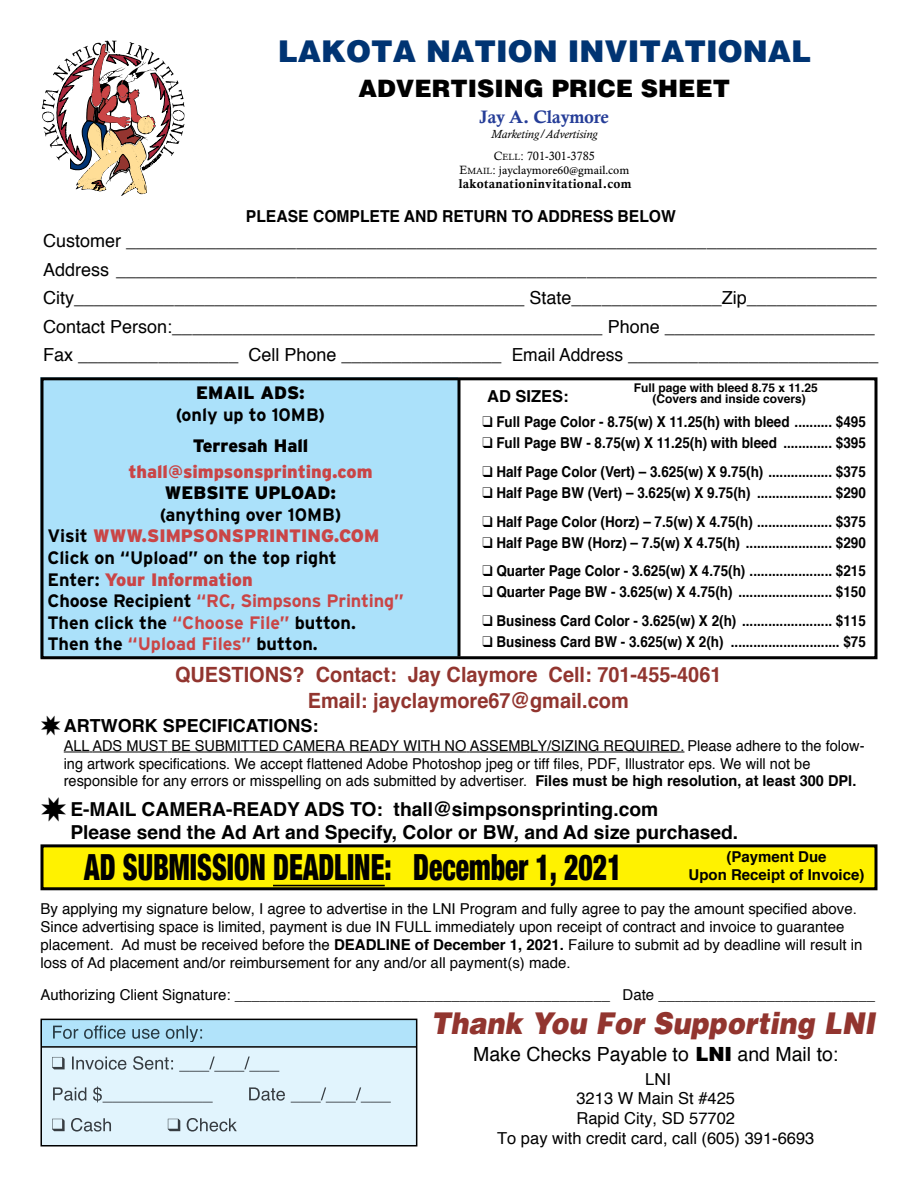
<style>
.page{position:relative;width:918px;height:1188px;background:#fff}
.page>*{position:absolute;margin:0;border:0;box-sizing:border-box;transform-origin:0 0}
.t1{font:900 condensed 36px "Helvetica Neue";color:#000;scale:.77 1}
.t2{font:italic 900 30px "Helvetica";color:#92352f;scale:.9 1}
.t3{font:900 30px "Helvetica";color:#003473}
.t4{font:900 24px "Helvetica";color:#000}
.t5{font:700 21px/25.2px "Helvetica";color:#92352f;scale:.95 1}
.t6{font:19.5px "Helvetica";color:#000}
.t7{font:700 19.2px/23.1px "Helvetica";color:#000}
.t8{font:18px/28.5px "Helvetica";color:#000}
.t9{font:700 18px/21.6px "Interstate";color:#000}
.t10{font:900 18px "Interstate";color:#000}
.t11{font:900 18px "Interstate";color:#ca4546}
.t12{font:700 18px "Helvetica";color:#000}
.t13{font:18px "Calis MT Bol";letter-spacing:-.015em;color:#253d98}
.t14{font:16.5px/19.8px "Helvetica";color:#000;text-align:center}
.t15{font:700 16.5px "Helvetica";color:#000;scale:.95 1}
.t16{font:700 16.5px "Helvetica";color:#000}
.t17{font:15px/18px "Helvetica";color:#000}
.t18{font:700 15px "Helvetica";color:#000;scale:.9 1}
.t19{font:700 15px/18px "Helvetica";color:#000;text-align:center}
.t20{font:12.75px "Calis MT Bol";letter-spacing:.025em;color:#000}
.t21{font:700 12px/10.5px "Helvetica";color:#000;text-align:center}
.t22{font:italic 12px/21.6px "Calisto";color:#000}
.t23{font:500 12px "Minion Pro";color:#000}
.s1{font-style:normal}
.s2{font-style:normal;font-size:9px}
.s3{font-family:"Calisto";font-weight:400}
.s4{font-family:"Calisto";font-weight:400;font-size:9px}
.s5{font-weight:900;color:#ca4546}
.s6{color:#ca4546}
.s7{font-weight:700}
.s8{font-weight:900}
</style>
<div class="page">
<svg style="left:42px;top:41px;width:142px;height:155px"></svg>
<div style="left:40px;top:377px;width:418px;height:281px;background:#abe1fa"></div>
<div style="left:40px;top:377px;width:838px;height:282px;border:3px solid #000"></div>
<svg style="left:64px;top:752px;width:28px;height:1px"></svg>
<hr style="left:92px;top:752px;width:76px;height:1px;background:#000">
<hr style="left:171px;top:752px;width:295px;height:1px;background:#000">
<hr style="left:470px;top:752px;width:60px;height:1px;background:#000">
<hr style="left:537px;top:752px;width:147px;height:1px;background:#000">
<div style="left:42px;top:846px;width:834px;height:43px;background:#fff200"></div>
<div style="left:40px;top:844px;width:838px;height:46px;border:3px solid #000"></div>
<div style="left:43px;top:1048px;width:371px;height:96px;background:#e1f4fd"></div>
<div style="left:42px;top:1020px;width:374px;height:26px;background:#b1e3fa"></div>
<svg style="left:53px;top:1025px;width:135px;height:14px"></svg>
<svg style="left:52px;top:1057px;width:13px;height:12px"></svg>
<svg style="left:72px;top:1056px;width:178px;height:14px;background:#c4d5dd"></svg>
<svg style="left:53px;top:1086px;width:308px;height:16px;background:#d0e2eb"></svg>
<svg style="left:52px;top:1119px;width:13px;height:12px"></svg>
<svg style="left:71px;top:1118px;width:40px;height:14px"></svg>
<svg style="left:168px;top:1119px;width:12px;height:12px"></svg>
<svg style="left:187px;top:1118px;width:50px;height:14px"></svg>
<div style="left:40px;top:1019px;width:377px;height:128px;border:2px solid #000"></div>
<hr style="left:42px;top:1046px;width:375px;height:2px;background:#000">
<hr style="left:458px;top:379px;width:2px;height:278px;background:#000">
<hr style="left:273px;top:885px;width:112px;height:1px;background:#000">
<h2 class="t3" style="left:278px;top:32px;width:535px">LAKOTA NATION INVITATIONAL</h2>
<h3 class="t4" style="left:358px;top:73px;width:373px">ADVERTISING PRICE SHEET</h3>
<p class="t13" style="left:479px;top:107px;width:131px">Jay A. Claymore</p>
<p class="t22" style="left:491px;top:123px;width:108px">Marketing/Advertising<br><span class="s1">C</span><span class="s2">ELL</span><span class="s1">: 701-301-3785</span></p>
<p class="t23" style="left:460px;top:162px;width:171px"><span class="s3">E</span><span class="s4">MAIL</span><span class="s3">:</span> jayclaymore60@gmail.com</p>
<p class="t20" style="left:459px;top:177px;width:174px">lakotanationinvitational.com</p>
<p class="t15" style="left:246px;top:203px;width:454px">PLEASE COMPLETE AND RETURN TO ADDRESS BELOW</p>
<p class="t8" style="left:43px;top:227px;width:837px">Customer ___________________________________________________________________________ Address ____________________________________________________________________________ City_____________________________________________ State_______________Zip_____________ Contact Person:___________________________________________ Phone _____________________ Fax ________________ Cell Phone ________________ Email Address _________________________</p>
<p class="t10" style="left:196px;top:382px;width:110px">EMAIL ADS:</p>
<p class="t9" style="left:176px;top:403px;width:151px">(only up to 10MB)</p>
<p class="t10" style="left:193px;top:435px;width:117px">Terresah Hall</p>
<p class="t11" style="left:128px;top:461px;width:246px">thall@simpsonsprinting.com</p>
<p class="t10" style="left:165px;top:482px;width:173px">WEBSITE UPLOAD:</p>
<p class="t9" style="left:48px;top:503px;width:358px;text-indent:112px">(anything over 10MB)<br>Visit <span class="s5">WWW.SIMPSONSPRINTING.COM<br></span>Click on “Upload” on the top right<br>Enter: <span class="s5">Your Information<br></span>Choose Recipient <span class="s6">“RC, Simpsons Printing”<br></span>Then click the <span class="s6">“Choose File”</span> button.<br>Then the <span class="s6">“Upload Files”</span> button.</p>
<p class="t21" style="left:634px;top:383px;width:186px">Full page with bleed 8.75 x 11.25 (Covers and inside covers)</p>
<p class="t16" style="left:487px;top:383px;width:83px">AD SIZES:</p>
<p class="t18" style="left:482px;top:410px;width:428px">❑ Full Page Color - 8.75(w) X 11.25(h) with bleed .......... $495</p>
<p class="t18" style="left:482px;top:431px;width:428px">❑ Full Page BW - 8.75(w) X 11.25(h) with bleed ............. $395</p>
<p class="t18" style="left:482px;top:460px;width:428px">❑ Half Page Color (Vert) – 3.625(w) X 9.75(h) ................. $375</p>
<p class="t18" style="left:482px;top:481px;width:428px">❑ Half Page BW (Vert) – 3.625(w) X 9.75(h) .................... $290</p>
<p class="t18" style="left:482px;top:509px;width:428px">❑ Half Page Color (Horz) – 7.5(w) X 4.75(h) .................... $375</p>
<p class="t18" style="left:482px;top:530px;width:428px">❑ Half Page BW (Horz) – 7.5(w) X 4.75(h) ....................... $290</p>
<p class="t18" style="left:482px;top:559px;width:428px">❑ Quarter Page Color - 3.625(w) X 4.75(h) ...................... $215</p>
<p class="t18" style="left:482px;top:580px;width:428px">❑ Quarter Page BW - 3.625(w) X 4.75(h) ......................... $150</p>
<p class="t18" style="left:482px;top:609px;width:428px">❑ Business Card Color - 3.625(w) X 2(h) ........................ $115</p>
<p class="t18" style="left:482px;top:630px;width:428px">❑ Business Card BW - 3.625(w) X 2(h) ............................. $75</p>
<h3 class="t5" style="left:308px;top:663px;width:437px;text-indent:-133px">QUESTIONS? Contact: Jay Claymore Cell: 701-455-4061<br>Email: jayclaymore67@gmail.com</h3>
<p class="t12" style="left:64px;top:711px;width:256px">ARTWORK SPECIFICATIONS:</p>
<p class="t17" style="left:64px;top:737px;width:802px">ALL ADS MUST BE SUBMITTED CAMERA READY WITH NO ASSEMBLY/SIZING REQUIRED. Please adhere to the folow&shy;ing artwork specifications. We accept flattened Adobe Photoshop jpeg or tiff files, PDF, Illustrator eps. We will not be responsible for any errors or misspelling on ads submitted by advertiser. <span class="s7">Files must be high resolution, at least 300 DPI.</span></p>
<p class="t7" style="left:70px;top:798px;width:669px">E-MAIL CAMERA-READY ADS TO: thall@simpsonsprinting.com<br>Please send the Ad Art and Specify, Color or BW, and Ad size purchased.</p>
<h1 class="t1" style="left:84px;top:838px;width:699px">AD SUBMISSION DEADLINE: December 1, 2021</h1>
<p class="t17" style="left:40px;top:901px;width:824px">By applying my signature below, I agree to advertise in the LNI Program and fully agree to pay the amount specified above.<br>Since advertising space is limited, payment is due IN FULL immediately upon receipt of contract and invoice to guarantee placement. Ad must be received before the <span class="s7">DEADLINE of December 1, 2021.</span> Failure to submit ad by deadline will result in loss of Ad placement and/or reimbursement for any and/or all payment(s) made.</p>
<p class="t17" style="left:40px;top:986px;width:836px">Authorizing Client Signature: _____________________________________________ Date __________________________</p>
<p class="t19" style="left:689px;top:848px;width:177px">(Payment Due<br>Upon Receipt of Invoice)</p>
<h2 class="t2" style="left:431px;top:1003px;width:501px">Thank You For Supporting LNI</h2>
<h3 class="t6" style="left:473px;top:1040px;width:367px">Make Checks Payable to <span class="s8">LNI</span> and Mail to:</h3>
<p class="t14" style="left:497px;top:1069px;width:319px">LNI<br>3213 W Main St #425<br>Rapid City, SD 57702<br>To pay with credit card, call (605) 391-6693</p>
</div>
